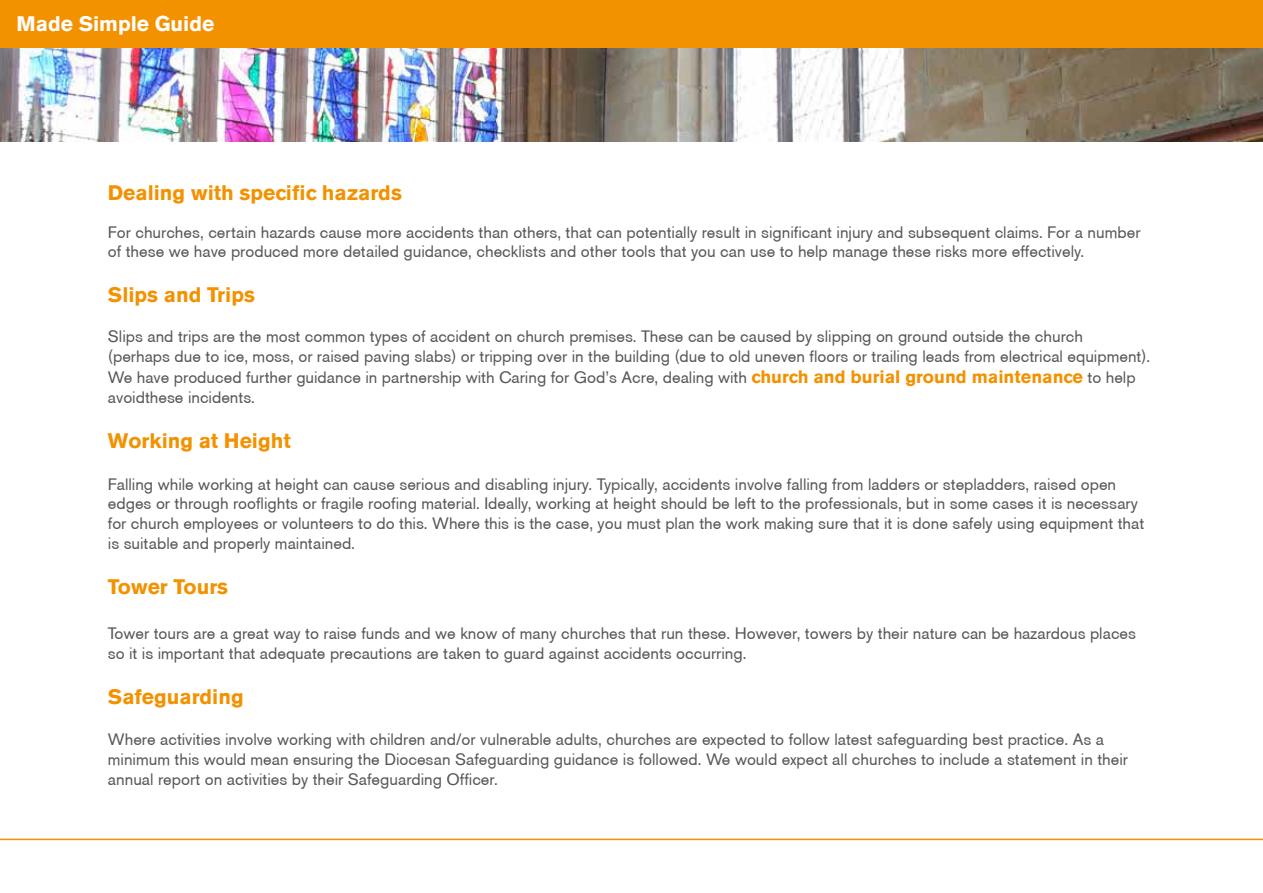
<style>
.page{position:relative;width:1263px;height:893px;background:#fff}
.page>*{position:absolute;margin:0;border:0;box-sizing:border-box;transform-origin:0 0}
.t1{font:700 21px "Berthold Akzidenz Grotesk BE";color:#f39200}
.t2{font:700 21px "Berthold Akzidenz Grotesk BE";color:#fff}
.t3{font:16.5px/19.8px "Berthold Akzidenz Grotesk BE";color:#575756}
.s1{font-weight:700;font-size:18px;color:#f39200}
</style>
<div class="page">
<img style="left:0;top:48px;width:1263px;height:93px">
<hr style="left:0;top:839px;width:1263px;height:1px;background:#f39200">
<div style="left:0;top:0;width:1263px;height:48px;background:#f39200"></div>
<p class="t2" style="left:17px;top:12px;width:199px">Made Simple Guide</p>
<p class="t1" style="left:108px;top:180px;width:296px">Dealing with specific hazards</p>
<p class="t3" style="left:108px;top:222px;width:1034px">For churches, certain hazards cause more accidents than others, that can potentially result in significant injury and subsequent claims. For a number of these we have produced more detailed guidance, checklists and other tools that you can use to help manage these risks more effectively.</p>
<p class="t1" style="left:108px;top:283px;width:149px">Slips and Trips</p>
<p class="t3" style="left:108px;top:326px;width:1044px">Slips and trips are the most common types of accident on church premises. These can be caused by slipping on ground outside the church<br>(perhaps due to ice, moss, or raised paving slabs) or tripping over in the building (due to old uneven floors or trailing leads from electrical equipment).</p>
<p class="t3" style="left:108px;top:368px;width:1029px">We have produced further guidance in partnership with Caring for God’s Acre, dealing with <span class="s1">church and burial ground maintenance</span> to help avoidthese incidents.</p>
<p class="t1" style="left:108px;top:429px;width:184px">Working at Height</p>
<p class="t3" style="left:108px;top:474px;width:1038px">Falling while working at height can cause serious and disabling injury. Typically, accidents involve falling from ladders or stepladders, raised open edges or through rooflights or fragile roofing material. Ideally, working at height should be left to the professionals, but in some cases it is necessary for church employees or volunteers to do this. Where this is the case, you must plan the work making sure that it is done safely using equipment that is suitable and properly maintained.</p>
<p class="t1" style="left:108px;top:574px;width:122px">Tower Tours</p>
<p class="t3" style="left:108px;top:623px;width:1030px">Tower tours are a great way to raise funds and we know of many churches that run these. However, towers by their nature can be hazardous places so it is important that adequate precautions are taken to guard against accidents occurring.</p>
<p class="t1" style="left:108px;top:684px;width:137px">Safeguarding</p>
<p class="t3" style="left:108px;top:730px;width:1022px">Where activities involve working with children and/or vulnerable adults, churches are expected to follow latest safeguarding best practice. As a minimum this would mean ensuring the Diocesan Safeguarding guidance is followed. We would expect all churches to include a statement in their annual report on activities by their Safeguarding Officer.</p>
</div>
